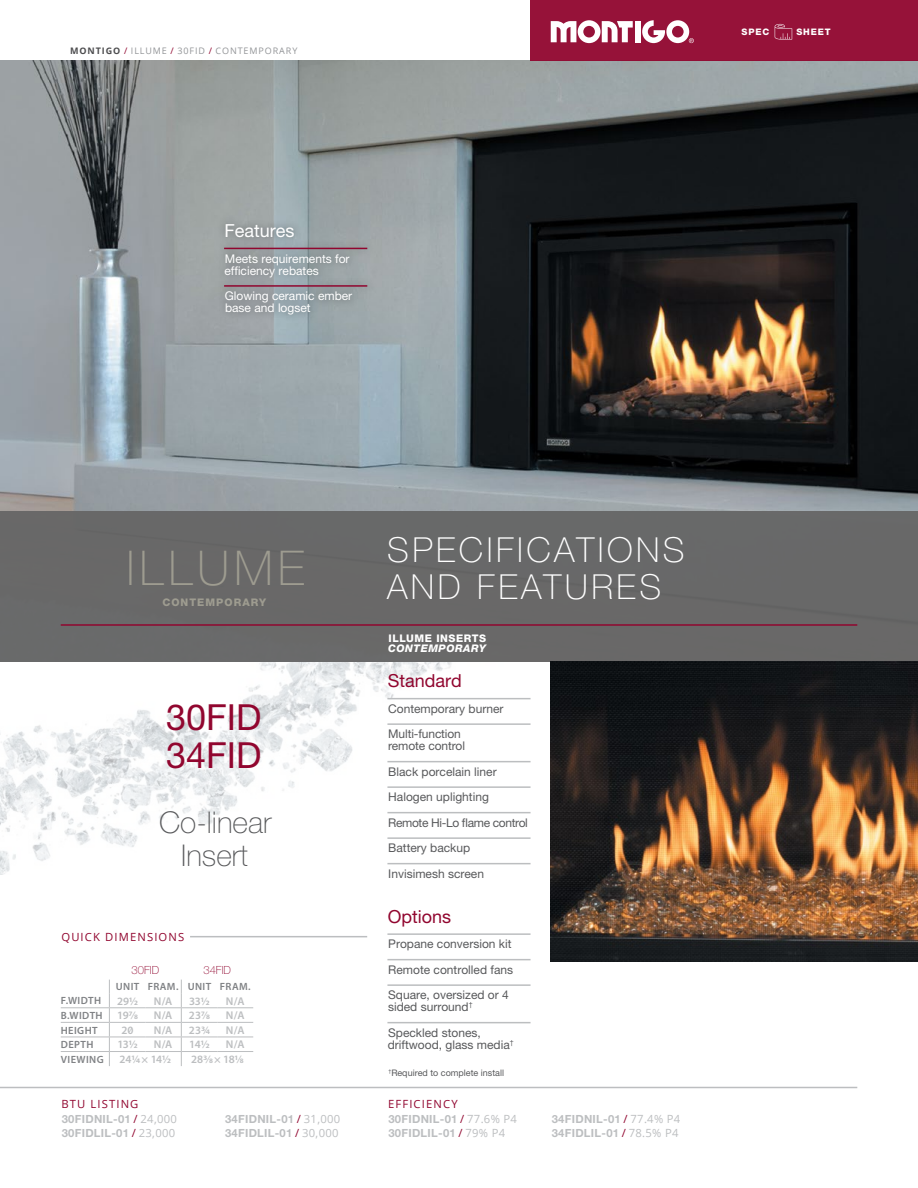
<style>
.page{position:relative;width:918px;height:1188px;background:#fff}
.page>*{position:absolute;margin:0;border:0;box-sizing:border-box;transform-origin:0 0}
.t1{font:100 48px "Helvetica Neue LT Pro";letter-spacing:.1em;color:#9e9c90}
.t2{font:36px/37.5px "Helvetica Neue LT Pro";color:#91062f}
.t3{font:100 34.5px/37.5px "Helvetica Neue LT Pro";letter-spacing:.1em;color:#fff}
.t4{font:100 30px/33px "Helvetica Neue LT Pro";color:#58595b;text-align:center}
.t5{font:18px "Helvetica Neue LT Pro";color:#91062f}
.t6{font:18px "Helvetica Neue LT Pro";color:#fff}
.t7{font:12px/25.5px "Helvetica Neue LT Pro";color:#58595b}
.t8{font:12px/12px "Helvetica Neue LT Pro";color:#fff}
.t9{font:700 11.25px "Helvetica Neue LT Pro";letter-spacing:.025em;color:#bcbec0}
.t10{font:600 11.25px "Myriad Pro";letter-spacing:.005em;color:#bcbec0}
.t11{font:11.25px "Open Sans";letter-spacing:.1em;color:#91062f}
.t12{font:100 11.25px "Helvetica Neue LT Pro";color:#91062f}
.t13{font:600 10.5px "Myriad Pro";letter-spacing:.035em;color:#808285}
.t14{font:800 10.5px "Helvetica Neue LT Pro";letter-spacing:.05em;color:#fff}
.t15{font:italic 800 10.5px "Helvetica Neue LT Pro";letter-spacing:.05em;color:#fff}
.t16{font:800 10.5px "Helvetica Neue LT Pro";letter-spacing:.1em;color:#9e9c90}
.t17{font:9px "Open Sans";letter-spacing:.1em;color:#939598}
.t18{font:9px "Helvetica Neue LT Pro";color:#58595b}
.t19{font:800 9px "Helvetica Neue LT Pro";letter-spacing:.1em;color:#fff}
.s1{font-weight:700;color:#4d4d4f}
.s2{color:#91062f}
.s3{font-family:"Open Sans";font-weight:400;color:#91062f}
.s4{font-family:"Open Sans";font-weight:400}
</style>
<div class="page">
<img style="left:0;top:661px;width:551px;height:213px">
<hr style="left:0;top:1087px;width:857px;height:1px;background:#bcbec0">
<img style="left:0;top:61px;width:918px;height:450px">
<div style="left:0;top:511px;width:918px;height:150px;background:#666"></div>
<img style="left:551px;top:661px;width:367px;height:300px">
<div style="left:531px;top:0;width:387px;height:61px;background:#961239"></div>
<hr style="left:190px;top:936px;width:177px;height:1px;background:#bcbec0">
<hr style="left:61px;top:624px;width:796px;height:2px;background:#91062f">
<hr style="left:387px;top:698px;width:144px;height:1px;background:#bcbec0">
<hr style="left:387px;top:723px;width:144px;height:2px;background:#bcbec0">
<hr style="left:387px;top:761px;width:144px;height:1px;background:#bcbec0">
<hr style="left:387px;top:786px;width:144px;height:2px;background:#bcbec0">
<hr style="left:387px;top:812px;width:144px;height:1px;background:#bcbec0">
<hr style="left:387px;top:837px;width:144px;height:2px;background:#bcbec0">
<hr style="left:387px;top:863px;width:144px;height:1px;background:#bcbec0">
<hr style="left:387px;top:933px;width:144px;height:2px;background:#bcbec0">
<hr style="left:387px;top:959px;width:144px;height:1px;background:#bcbec0">
<hr style="left:387px;top:984px;width:144px;height:2px;background:#bcbec0">
<hr style="left:387px;top:1022px;width:144px;height:1px;background:#bcbec0">
<div style="left:216px;top:216px;width:159px;height:107px;background:#000;opacity:.35"></div>
<hr style="left:224px;top:248px;width:143px;height:1px;background:#91062f">
<hr style="left:224px;top:285px;width:143px;height:2px;background:#91062f">
<hr style="left:61px;top:1007px;width:48px;height:1px;background:#bcbec0">
<hr style="left:109px;top:1007px;width:36px;height:1px;background:#bcbec0">
<hr style="left:145px;top:1007px;width:36px;height:1px;background:#bcbec0">
<hr style="left:181px;top:1007px;width:36px;height:1px;background:#bcbec0">
<hr style="left:217px;top:1007px;width:36px;height:1px;background:#bcbec0">
<hr style="left:61px;top:1022px;width:48px;height:1px;background:#bcbec0">
<hr style="left:109px;top:1022px;width:36px;height:1px;background:#bcbec0">
<hr style="left:145px;top:1022px;width:36px;height:1px;background:#bcbec0">
<hr style="left:181px;top:1022px;width:36px;height:1px;background:#bcbec0">
<hr style="left:217px;top:1022px;width:36px;height:1px;background:#bcbec0">
<hr style="left:61px;top:1037px;width:48px;height:1px;background:#bcbec0">
<hr style="left:109px;top:1037px;width:36px;height:1px;background:#bcbec0">
<hr style="left:145px;top:1037px;width:36px;height:1px;background:#bcbec0">
<hr style="left:181px;top:1037px;width:36px;height:1px;background:#bcbec0">
<hr style="left:217px;top:1037px;width:36px;height:1px;background:#bcbec0">
<hr style="left:61px;top:1051px;width:48px;height:1px;background:#bcbec0">
<hr style="left:109px;top:1051px;width:36px;height:1px;background:#bcbec0">
<hr style="left:145px;top:1051px;width:36px;height:1px;background:#bcbec0">
<hr style="left:181px;top:1051px;width:36px;height:1px;background:#bcbec0">
<hr style="left:217px;top:1051px;width:36px;height:1px;background:#bcbec0">
<svg style="left:181px;top:980px;width:1px;height:86px"></svg>
<svg style="left:109px;top:980px;width:1px;height:86px"></svg>
<svg style="left:775px;top:24px;width:17px;height:15px"></svg>
<svg style="left:642px;top:20px;width:52px;height:23px"></svg>
<div style="left:635px;top:21px;width:6px;height:21px;background:#fff"></div>
<svg style="left:551px;top:20px;width:82px;height:23px"></svg>
<p class="t17" style="left:70px;top:45px;width:126px"><span class="s1">MONTIGO</span> <span class="s2">/</span> I LLU ME <span class="s2">/</span> 30FID</p>
<p class="t17" style="left:209px;top:45px;width:90px"><span class="s2">/</span> CONTE MPORARY</p>
<h3 class="t6" style="left:224px;top:220px;width:72px">Features</h3>
<p class="t8" style="left:224px;top:252px;width:127px">Meets requirements for efficiency rebates</p>
<p class="t8" style="left:225px;top:290px;width:129px">Glowing ceramic ember base and logset</p>
<p class="t19" style="left:741px;top:26px;width:29px">SPEC</p>
<p class="t19" style="left:796px;top:26px;width:36px">SHEET</p>
<h1 class="t1" style="left:127px;top:541px;width:180px">ILLUME</h1>
<p class="t16" style="left:162px;top:596px;width:105px">CONTEMPORARY</p>
<h2 class="t2" style="left:166px;top:698px;width:97px">30FID<br>34FID</h2>
<h3 class="t4" style="left:159px;top:805px;width:114px">CO-LINEAR<br>INSERT</h3>
<p class="t11" style="left:61px;top:929px;width:124px">QU ICK DIMENSIONS</p>
<p class="t12" style="left:132px;top:963px;width:29px">30FID</p>
<p class="t12" style="left:203px;top:963px;width:29px">34FID</p>
<p class="t13" style="left:116px;top:980px;width:136px">UNIT FRAM. UNIT FRAM.</p>
<p class="t13" style="left:61px;top:994px;width:42px">F.WIDTH</p>
<p class="t10" style="left:117px;top:994px;width:23px">291/2</p>
<p class="t10" style="left:154px;top:994px;width:20px">N/A</p>
<p class="t10" style="left:189px;top:994px;width:22px">331/2</p>
<p class="t10" style="left:226px;top:994px;width:20px">N/A</p>
<p class="t13" style="left:61px;top:1009px;width:43px">B.WIDTH</p>
<p class="t10" style="left:117px;top:1008px;width:22px">197/8</p>
<p class="t10" style="left:154px;top:1008px;width:20px">N/A</p>
<p class="t10" style="left:189px;top:1008px;width:23px">237/8</p>
<p class="t10" style="left:226px;top:1008px;width:20px">N/A</p>
<p class="t13" style="left:61px;top:1023px;width:38px">HEIGHT</p>
<p class="t10" style="left:121px;top:1023px;width:14px">20</p>
<p class="t10" style="left:154px;top:1023px;width:20px">N/A</p>
<p class="t10" style="left:189px;top:1023px;width:23px">233/4</p>
<p class="t10" style="left:226px;top:1023px;width:20px">N/A</p>
<p class="t13" style="left:61px;top:1038px;width:34px">DEPTH</p>
<p class="t10" style="left:117px;top:1038px;width:22px">131/2</p>
<p class="t10" style="left:154px;top:1038px;width:20px">N/A</p>
<p class="t10" style="left:189px;top:1038px;width:22px">141/2</p>
<p class="t10" style="left:226px;top:1038px;width:20px">N/A</p>
<p class="t13" style="left:61px;top:1053px;width:44px">VIEWING</p>
<p class="t10" style="left:120px;top:1052px;width:53px">241/4 × 141/2</p>
<p class="t10" style="left:191px;top:1052px;width:54px">283/8 × 181/8</p>
<h3 class="t3" style="left:387px;top:531px;width:294px;text-indent:167px">ATIONS<br>AND FEATURES</h3>
<h3 class="t3" style="left:387px;top:531px;width:91px">SPECIFIC</h3>
<p class="t14" style="left:389px;top:632px;width:99px">ILLUME INSERTS</p>
<p class="t15" style="left:388px;top:642px;width:99px">CONTEMPORARY</p>
<h3 class="t5" style="left:388px;top:670px;width:76px">Standard</h3>
<p class="t7" style="left:388px;top:696px;width:117px">Contemporary burner<br>Multi-function</p>
<p class="t7" style="left:388px;top:733px;width:141px">remote control<br>Black porcelain liner<br>Halogen uplighting<br>Remote Hi-Lo flame control<br>Battery backup<br>Invisimesh screen</p>
<h3 class="t5" style="left:388px;top:906px;width:65px">Options</h3>
<p class="t7" style="left:388px;top:931px;width:127px">Propane conversion kit<br>Remote controlled fans<br>Square, oversized or 4</p>
<p class="t7" style="left:388px;top:994px;width:94px">sided surround<sup>†<br></sup>Speckled stones,</p>
<p class="t7" style="left:388px;top:1032px;width:127px">driftwood, glass media<sup>†</sup></p>
<p class="t18" style="left:388px;top:1068px;width:117px"><sup>†</sup>Required to complete install</p>
<p class="t11" style="left:61px;top:1096px;width:79px">BTU LISTING</p>
<p class="t11" style="left:388px;top:1096px;width:71px">EFFICIENCY</p>
<p class="t9" style="left:62px;top:1112px;width:117px">30FIDNIL-01 <span class="s3">/</span> <span class="s4">24,000</span></p>
<p class="t9" style="left:225px;top:1112px;width:117px">34FIDNIL-01 <span class="s3">/</span> <span class="s4">31,000</span></p>
<p class="t9" style="left:388px;top:1112px;width:130px">30FIDNIL-01 <span class="s3">/</span> <span class="s4">77.6% P4</span></p>
<p class="t9" style="left:552px;top:1112px;width:130px">34FIDNIL-01 <span class="s3">/</span> <span class="s4">77.4% P4</span></p>
<p class="t9" style="left:62px;top:1126px;width:115px">30FIDLIL-01 <span class="s3">/</span> <span class="s4">23,000</span></p>
<p class="t9" style="left:225px;top:1126px;width:115px">34FIDLIL-01 <span class="s3">/</span> <span class="s4">30,000</span></p>
<p class="t9" style="left:388px;top:1126px;width:118px">30FIDLIL-01 <span class="s3">/</span> <span class="s4">79% P4</span></p>
<p class="t9" style="left:552px;top:1126px;width:128px">34FIDLIL-01 <span class="s3">/</span> <span class="s4">78.5% P4</span></p>
</div>
